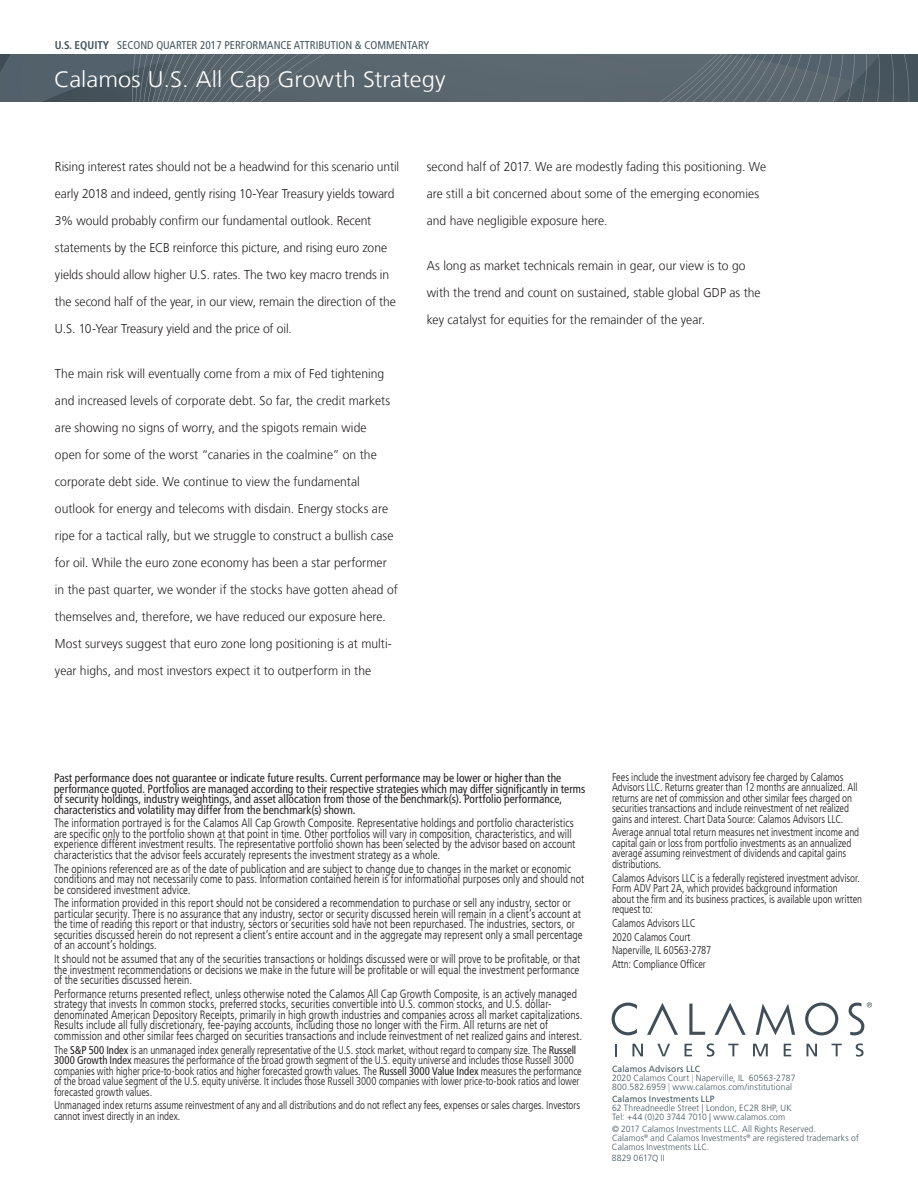
<style>
.page{position:relative;width:918px;height:1188px;background:#fff}
.page>*{position:absolute;margin:0;border:0;box-sizing:border-box;transform-origin:0 0}
.t1{font:300 22.5px "Frutiger LT";color:#fff;scale:1.05 1}
.t2{font:300 12.75px/27px "Frutiger LT";letter-spacing:.005em;color:#231f20;scale:.95 1}
.t3{font:300 condensed 12px/10.5px "Frutiger LT";color:#231f20;scale:.95 1}
.t4{font:condensed 12px/10.5px "Frutiger LT";letter-spacing:.005em;color:#231f20;scale:.95 1}
.t5{font:300 condensed 11.25px/10.5px "Frutiger LT";letter-spacing:-.005em;color:#231f20;scale:.95 1}
.t6{font:condensed 11.25px "Frutiger LT";color:#45555f}
.t7{font:300 9px/9px "Frutiger LT";letter-spacing:.015em;color:#45555f;scale:.95 1}
.t8{font:9px "Frutiger LT";letter-spacing:.025em;color:#45555f;scale:.95 1}
.s1{font-weight:700}
.s2{font-weight:400}
.s3{color:#959ca1}
</style>
<div class="page">
<svg style="left:0;top:54px;width:918px;height:47px;fill:#59666e"></svg>
<svg style="left:689px;top:1004px;width:16px;height:31px"></svg>
<svg style="left:756px;top:1003px;width:39px;height:32px"></svg>
<svg style="left:805px;top:1003px;width:33px;height:32px"></svg>
<svg style="left:647px;top:1003px;width:31px;height:32px"></svg>
<svg style="left:715px;top:1003px;width:31px;height:32px"></svg>
<svg style="left:612px;top:1003px;width:25px;height:32px"></svg>
<svg style="left:849px;top:1002px;width:23px;height:34px"></svg>
<svg style="left:615px;top:1044px;width:2px;height:12px"></svg>
<svg style="left:632px;top:1044px;width:11px;height:12px"></svg>
<svg style="left:657px;top:1044px;width:13px;height:12px"></svg>
<svg style="left:685px;top:1044px;width:7px;height:12px"></svg>
<svg style="left:707px;top:1043px;width:7px;height:14px"></svg>
<svg style="left:728px;top:1044px;width:11px;height:12px"></svg>
<svg style="left:753px;top:1044px;width:15px;height:12px"></svg>
<svg style="left:784px;top:1044px;width:7px;height:12px"></svg>
<svg style="left:807px;top:1044px;width:10px;height:12px"></svg>
<svg style="left:831px;top:1044px;width:11px;height:12px"></svg>
<svg style="left:856px;top:1043px;width:8px;height:14px"></svg>
<p class="t6" style="left:55px;top:39px;width:376px"><span class="s1">U.S. EQUITY</span> SECOND QUARTER 2017 PERFORMANCE ATTRIBUTION &amp; COMMENTARY</p>
<h1 class="t1" style="left:54px;top:66px;width:375px">Calamos U.S. All Cap Growth Strategy</h1>
<p class="t2" style="left:55px;top:153px;width:364px">Rising interest rates should not be a headwind for this scenario until early 2018 and indeed, gently rising 10-Year Treasury yields toward 3% would probably confirm our fundamental outlook. Recent statements by the ECB reinforce this picture, and rising euro zone yields should allow higher U.S. rates. The two key macro trends in the second half of the year, in our view, remain the direction of the U.S. 10-Year Treasury yield and the price of oil.</p>
<p class="t2" style="left:55px;top:360px;width:362px">The main risk will eventually come from a mix of Fed tightening and increased levels of corporate debt. So far, the credit markets are showing no signs of worry, and the spigots remain wide<br>open for some of the worst “canaries in the coalmine” on the corporate debt side. We continue to view the fundamental outlook for energy and telecoms with disdain. Energy stocks are ripe for a tactical rally, but we struggle to construct a bullish case for oil. While the euro zone economy has been a star performer in the past quarter, we wonder if the stocks have gotten ahead of themselves and, therefore, we have reduced our exposure here.<br>Most surveys suggest that euro zone long positioning is at multi&shy;year highs, and most investors expect it to outperform in the</p>
<p class="t2" style="left:427px;top:153px;width:359px">second half of 2017. We are modestly fading this positioning. We are still a bit concerned about some of the emerging economies and have negligible exposure here.</p>
<p class="t2" style="left:427px;top:252px;width:353px">As long as market technicals remain in gear, our view is to go with the trend and count on sustained, stable global GDP as the key catalyst for equities for the remainder of the year.</p>
<p class="t4" style="left:54px;top:773px;width:561px">Past performance does not guarantee or indicate future results. Current performance may be lower or higher than the performance quoted. Portfolios are managed according to their respective strategies which may differ significantly in terms of security holdings, industry weightings, and asset allocation from those of the benchmark(s). Portfolio performance, characteristics and volatility may differ from the benchmark(s) shown.</p>
<p class="t3" style="left:54px;top:818px;width:550px">The information portrayed is for the Calamos All Cap Growth Composite. Representative holdings and portfolio characteristics are specific only to the portfolio shown at that point in time. Other portfolios will vary in composition, characteristics, and will experience different investment results. The representative portfolio shown has been selected by the advisor based on account characteristics that the advisor feels accurately represents the investment strategy as a whole.</p>
<p class="t3" style="left:54px;top:863px;width:560px">The opinions referenced are as of the date of publication and are subject to change due to changes in the market or economic conditions and may not necessarily come to pass. Information contained herein is for informational purposes only and should not be considered investment advice.</p>
<p class="t3" style="left:54px;top:898px;width:558px">The information provided in this report should not be considered a recommendation to purchase or sell any industry, sector or particular security. There is no assurance that any industry, sector or security discussed herein will remain in a client’s account at the time of reading this report or that industry, sectors or securities sold have not been repurchased. The industries, sectors, or securities discussed herein do not represent a client’s entire account and in the aggregate may represent only a small percentage of an account’s holdings.</p>
<p class="t3" style="left:54px;top:954px;width:556px;text-align:justify">It should not be assumed that any of the securities transactions or holdings discussed were or will prove to be profitable, or that the investment recommendations or decisions we make in the future will be profitable or will equal the investment performance of the securities discussed herein.</p>
<p class="t3" style="left:54px;top:989px;width:558px">Performance returns presented reflect, unless otherwise noted the Calamos All Cap Growth Composite, is an actively managed strategy that invests In common stocks, preferred stocks, securities convertible into U.S. common stocks, and U.S. dollar&shy;denominated American Depository Receipts, primarily in high growth industries and companies across all market capitalizations.<br>Results include all fully discretionary, fee-paying accounts, including those no longer with the Firm. All returns are net of commission and other similar fees charged on securities transactions and include reinvestment of net realized gains and interest.</p>
<p class="t5" style="left:54px;top:1045px;width:557px">The <span class="s2">S&amp;P 500 Index</span> is an unmanaged index generally representative of the U.S. stock market, without regard to company size. The <span class="s2">Russell 3000 Growth Index</span> measures the performance of the broad growth segment of the U.S. equity universe and includes those Russell 3000 companies with higher price-to-book ratios and higher forecasted growth values. The <span class="s2">Russell 3000 Value Index</span> measures the performance of the broad value segment of the U.S. equity universe. It includes those Russell 3000 companies with lower price-to-book ratios and lower forecasted growth values.</p>
<p class="t5" style="left:54px;top:1100px;width:555px">Unmanaged index returns assume reinvestment of any and all distributions and do not reflect any fees, expenses or sales charges. Investors cannot invest directly in an index.</p>
<p class="t5" style="left:612px;top:772px;width:260px">Fees include the investment advisory fee charged by Calamos Advisors LLC. Returns greater than 12 months are annualized. All returns are net of commission and other similar fees charged on securities transactions and include reinvestment of net realized gains and interest. Chart Data Source: Calamos Advisors LLC.</p>
<p class="t5" style="left:612px;top:827px;width:262px">Average annual total return measures net investment income and capital gain or loss from portfolio investments as an annualized average assuming reinvestment of dividends and capital gains distributions.</p>
<p class="t5" style="left:612px;top:873px;width:265px">Calamos Advisors LLC is a federally registered investment advisor.<br>Form ADV Part 2A, which provides background information about the firm and its business practices, is available upon written request to:</p>
<p class="t5" style="left:612px;top:916px;width:106px;line-height:13.8px">Calamos Advisors LLC<br>2020 Calamos Court<br>Naperville, IL 60563-2787<br>Attn: Compliance Officer</p>
<p class="t7" style="left:612px;top:1064px;width:195px"><span class="s2">Calamos Advisors LLC<br></span>2020 Calamos Court <span class="s3">|</span> Naperville, IL 60563-2787<br>800.582.6959 <span class="s3">|</span> www.calamos.com/institutional</p>
<p class="t8" style="left:612px;top:1093px;width:110px">Calamos Investments LLP</p>
<p class="t7" style="left:612px;top:1103px;width:191px">62 Threadneedle Street | London, EC2R 8HP, UK<br>Tel: +44 (0)20 3744 7010 | www.calamos.com</p>
<p class="t7" style="left:612px;top:1125px;width:261px">© 2017 Calamos Investments LLC. All Rights Reserved.<br>Calamos<sup>®</sup> and Calamos Investments<sup>®</sup> are registered trademarks of<br>Calamos Investments LLC.</p>
<p class="t7" style="left:612px;top:1153px;width:57px">8829 0617Q II</p>
</div>
